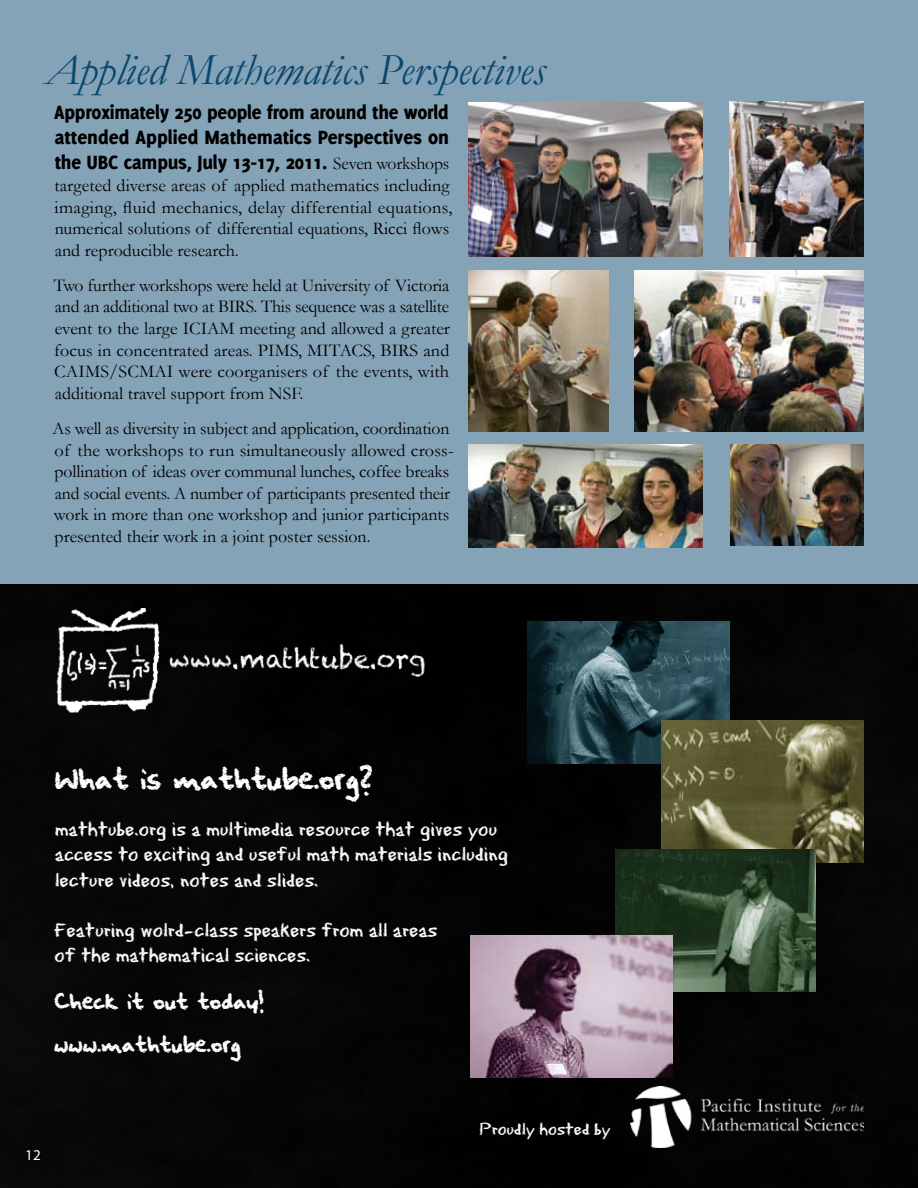
<style>
.page{position:relative;width:918px;height:1188px;background:#fff}
.page>*{position:absolute;margin:0;border:0;box-sizing:border-box;transform-origin:0 0}
.t1{font:italic 45px "Garamond";letter-spacing:-.005em;color:#0b486f}
.t2{font:24px "squeakychalksound";color:#fff}
.t3{font:21px/25.2px "Eraser Dust";color:#fff}
.t4{font:800 21px/25.2px "Delicious";color:#000;text-align:justify}
.t5{font:18px/21.6px "Garamond";color:#000}
.t6{font:18px "squeakychalksound";color:#fff}
.t7{font:18px "Eraser Dust";color:#fff}
.t8{font:15px "Myriad Pro";color:#fff}
.s1{font-family:"Garamond";font-weight:400;font-size:18px}
</style>
<div class="page">
<div style="left:0;top:0;width:918px;height:584px;background:#85a3b7"></div>
<img style="left:469px;top:102px;width:234px;height:154px">
<img style="left:469px;top:445px;width:234px;height:103px">
<img style="left:469px;top:271px;width:139px;height:160px">
<img style="left:729px;top:102px;width:135px;height:154px">
<img style="left:634px;top:270px;width:230px;height:161px">
<div style="left:0;top:584px;width:918px;height:604px;background:#050505"></div>
<img style="left:54px;top:609px;width:423px;height:108px">
<img style="left:630px;top:1086px;width:234px;height:61px">
<img style="left:527px;top:621px;width:203px;height:142px">
<img style="left:662px;top:720px;width:202px;height:142px">
<img style="left:616px;top:849px;width:200px;height:142px">
<img style="left:730px;top:444px;width:134px;height:102px">
<img style="left:470px;top:936px;width:203px;height:142px">
<h1 class="t1" style="left:45px;top:43px;width:502px">Applied Mathematics Perspectives</h1>
<p class="t4" style="left:54px;top:99px;width:397px">Approximately 250 people from around the world attended Applied Mathematics Perspectives on the UBC campus, July 13-17, 2011. <span class="s1">Seven workshops</span></p>
<p class="t5" style="left:54px;top:174px;width:399px">targeted diverse areas of applied mathematics including imaging, fluid mechanics, delay differential equations, numerical solutions of differential equations, Ricci flows and reproducible research.</p>
<p class="t5" style="left:54px;top:274px;width:398px;text-align:justify">Two further workshops were held at University of Victoria and an additional two at BIRS. This sequence was a satellite event to the large ICIAM meeting and allowed a greater focus in concentrated areas. PIMS, MITACS, BIRS and CAIMS/SCMAI were coorganisers of the events, with additional travel support from NSF.</p>
<p class="t5" style="left:53px;top:417px;width:403px">As well as diversity in subject and application, coordination of the workshops to run simultaneously allowed cross&shy;pollination of ideas over communal lunches, coffee breaks and social events. A number of participants presented their work in more than one workshop and junior participants presented their work in a joint poster session.</p>
<h2 class="t2" style="left:55px;top:767px;width:319px">What is mathtube.org?</h2>
<p class="t3" style="left:55px;top:816px;width:455px">mathtube.org is a multimedia resource that gives you access to exciting and useful math materials including lecture videos, notes and slides.</p>
<p class="t3" style="left:54px;top:917px;width:385px">Featuring wolrd-class speakers from all areas of the mathematical sciences.</p>
<p class="t6" style="left:54px;top:992px;width:211px">Check it out today!</p>
<p class="t6" style="left:54px;top:1035px;width:189px">www.mathtube.org</p>
<p class="t8" style="left:25px;top:1146px;width:17px">12</p>
<p class="t7" style="left:480px;top:1116px;width:133px">Proudly hosted by</p>
</div>
